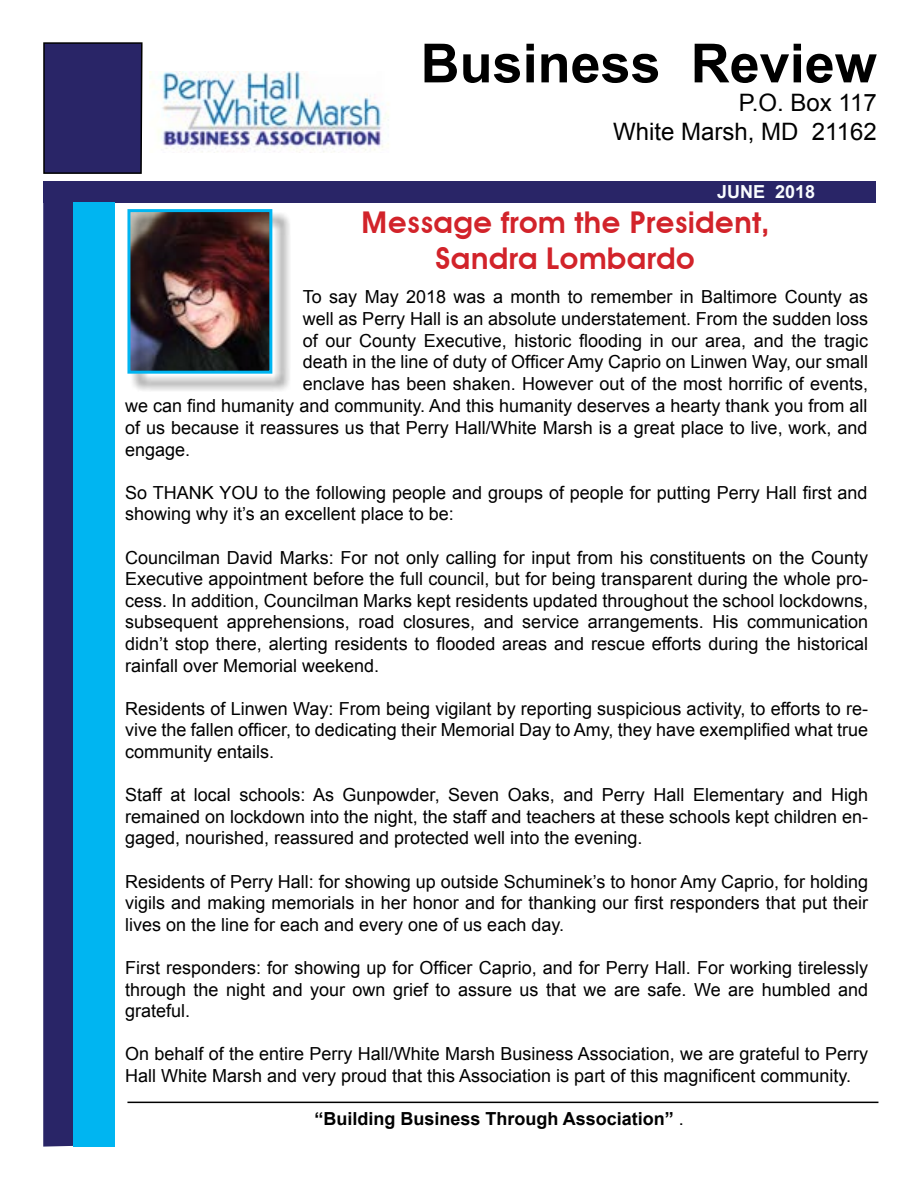
<style>
.page{position:relative;width:918px;height:1188px;background:#fff}
.page>*{position:absolute;margin:0;border:0;box-sizing:border-box;transform-origin:0 0}
.t1{font:700 54px "Arial";color:#000}
.t2{font:600 30px/36px "Avant Garde";color:#d2232a;text-align:center}
.t3{font:24px/28.8px "Arial";color:#000;text-align:right}
.t4{font:18px/21.6px "Arial";color:#000;text-align:justify}
.t5{font:700 18px "Arial";color:#000}
.t6{font:700 18px "Arial";color:#fafdff}
.s1{font-weight:400}
</style>
<div class="page">
<svg style="left:43px;top:42px;width:100px;height:132px;background:#292663"></svg>
<div style="left:43px;top:202px;width:30px;height:945px;background:#292567"></div>
<img style="left:150px;top:72px;width:239px;height:81px">
<div style="left:43px;top:181px;width:833px;height:21px;background:#292567"></div>
<div style="left:73px;top:202px;width:42px;height:945px;background:#00b5f1"></div>
<div style="left:130px;top:212px;width:161px;height:180px;background:#000;opacity:.75"></div>
<div style="left:127px;top:209px;width:145px;height:165px;border:3px solid #00b5f1"></div>
<hr style="left:127px;top:1102px;width:751px;height:1px;background:#000">
<h1 class="t1" style="left:421px;top:28px;width:458px">Business Review</h1>
<h3 class="t3" style="left:613px;top:89px;width:265px">P.O. Box 117<br>White Marsh, MD 21162</h3>
<p class="t6" style="left:717px;top:179px;width:100px">JUNE 2018</p>
<h2 class="t2" style="left:361px;top:204px;width:410px">Message from the President,<br>Sandra Lombardo</h2>
<p class="t4" style="left:303px;top:286px;width:567px">To say May 2018 was a month to remember in Baltimore County as well as Perry Hall is an absolute understatement. From the sudden loss of our County Executive, historic flooding in our area, and the tragic death in the line of duty of Officer Amy Caprio on Linwen Way, our small enclave has been shaken. However out of the most horrific of events,</p>
<p class="t4" style="left:125px;top:395px;width:744px">we can find humanity and community. And this humanity deserves a hearty thank you from all of us because it reassures us that Perry Hall/White Marsh is a great place to live, work, and engage.</p>
<p class="t4" style="left:125px;top:482px;width:744px">So THANK YOU to the following people and groups of people for putting Perry Hall first and showing why it’s an excellent place to be:</p>
<p class="t4" style="left:125px;top:547px;width:745px">Councilman David Marks: For not only calling for input from his constituents on the County Executive appointment before the full council, but for being transparent during the whole pro&shy;cess. In addition, Councilman Marks kept residents updated throughout the school lockdowns, subsequent apprehensions, road closures, and service arrangements. His communication didn’t stop there, alerting residents to flooded areas and rescue efforts during the historical rainfall over Memorial weekend.</p>
<p class="t4" style="left:125px;top:698px;width:745px">Residents of Linwen Way: From being vigilant by reporting suspicious activity, to efforts to re&shy;vive the fallen officer, to dedicating their Memorial Day to Amy, they have exemplified what true community entails.</p>
<p class="t4" style="left:125px;top:784px;width:745px">Staff at local schools: As Gunpowder, Seven Oaks, and Perry Hall Elementary and High remained on lockdown into the night, the staff and teachers at these schools kept children en&shy;gaged, nourished, reassured and protected well into the evening.</p>
<p class="t4" style="left:125px;top:871px;width:745px">Residents of Perry Hall: for showing up outside Schuminek’s to honor Amy Caprio, for holding vigils and making memorials in her honor and for thanking our first responders that put their lives on the line for each and every one of us each day.</p>
<p class="t4" style="left:125px;top:957px;width:745px">First responders: for showing up for Officer Caprio, and for Perry Hall. For working tirelessly through the night and your own grief to assure us that we are safe. We are humbled and grateful.</p>
<p class="t4" style="left:125px;top:1043px;width:745px">On behalf of the entire Perry Hall/White Marsh Business Association, we are grateful to Perry<br>Hall White Marsh and very proud that this Association is part of this magnificent community.</p>
<p class="t5" style="left:315px;top:1107px;width:371px">“Building Business Through Association” <span class="s1">.</span></p>
</div>
